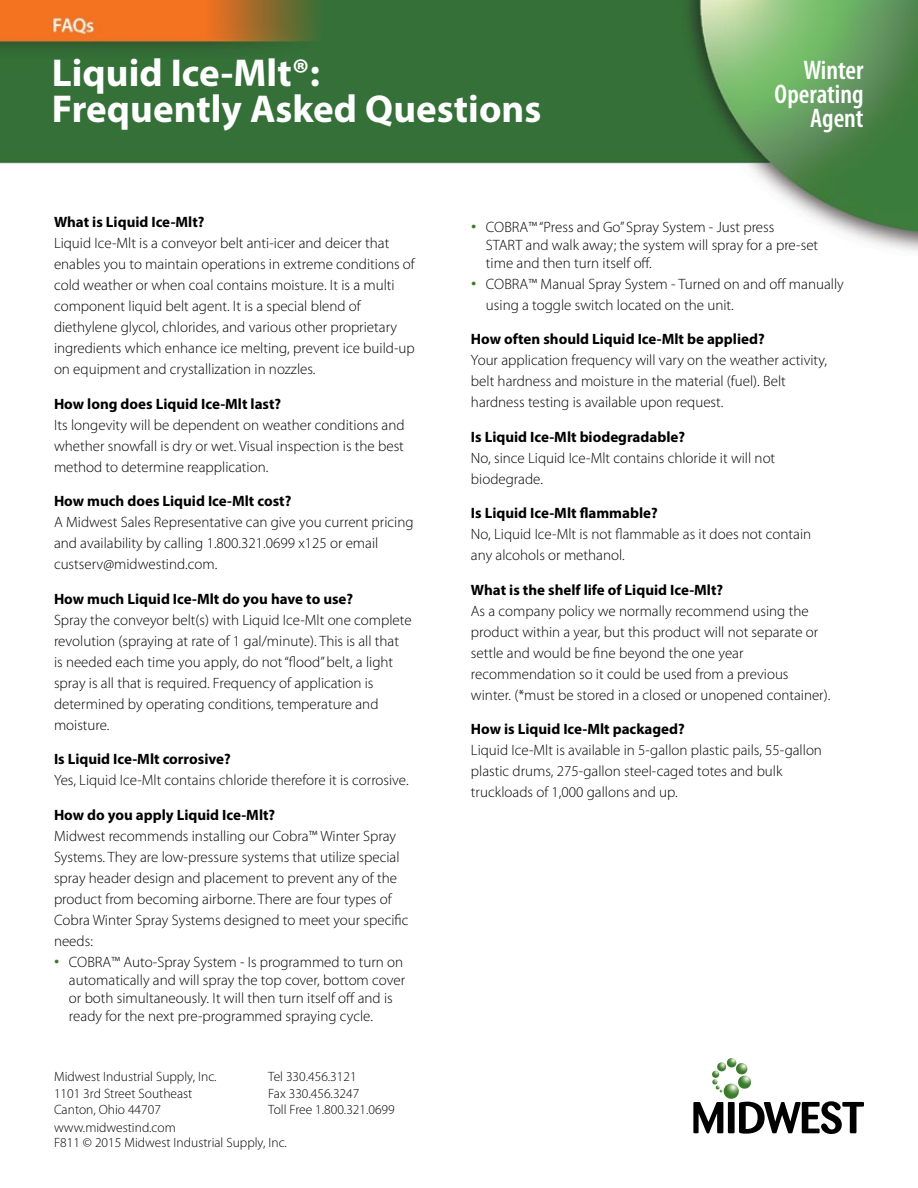
<style>
.page{position:relative;width:918px;height:1188px;background:#fff}
.page>*{position:absolute;margin:0;border:0;box-sizing:border-box;transform-origin:0 0}
.t1{font:700 39px/36px "Myriad Pro";color:#fff}
.t2{font:600 condensed 27px/24px "Myriad Pro";color:#fff;text-align:right}
.t3{font:300 15px/21px "Myriad Pro";color:#000}
.t4{font:700 15px "Myriad Pro";color:#000}
.t5{font:300 13.5px/16.2px "Myriad Pro";color:#000}
.s1{font-size:21px;color:#387c2b}
</style>
<div class="page">
<img style="left:0;top:0;width:918px;height:251px">
<div style="left:728px;top:1102px;width:7px;height:31px;background:#000"></div>
<svg style="left:693px;top:1102px;width:30px;height:31px"></svg>
<svg style="left:739px;top:1101px;width:125px;height:33px"></svg>
<img style="left:724px;top:1093px;width:15px;height:6px">
<img style="left:748px;top:1077px;width:4px;height:11px">
<svg style="left:712px;top:1058px;width:36px;height:35px"></svg>
<h1 class="t1" style="left:52px;top:54px;width:491px">Liquid Ice-Mlt®:<br>Frequently Asked Questions</h1>
<h2 class="t2" style="left:775px;top:58px;width:91px">Winter<br>Operating<br>Agent</h2>
<p class="t4" style="left:54px;top:212px;width:152px">What is Liquid Ice-Mlt?</p>
<p class="t3" style="left:54px;top:233px;width:362px">Liquid Ice-Mlt is a conveyor belt anti-icer and deicer that enables you to maintain operations in extreme conditions of cold weather or when coal contains moisture. It is a multi component liquid belt agent. It is a special blend of diethylene glycol, chlorides, and various other proprietary ingredients which enhance ice melting, prevent ice build-up on equipment and crystallization in nozzles.</p>
<p class="t4" style="left:54px;top:394px;width:229px">How long does Liquid Ice-Mlt last?</p>
<p class="t3" style="left:54px;top:414px;width:352px;text-align:justify">Its longevity will be dependent on weather conditions and whether snowfall is dry or wet. Visual inspection is the best method to determine reapplication.</p>
<p class="t4" style="left:54px;top:491px;width:239px">How much does Liquid Ice-Mlt cost?</p>
<p class="t3" style="left:54px;top:512px;width:361px">A Midwest Sales Representative can give you current pricing and availability by calling 1.800.321.0699 x125 or email custserv@midwestind.com.</p>
<p class="t4" style="left:54px;top:589px;width:301px">How much Liquid Ice-Mlt do you have to use?</p>
<p class="t3" style="left:54px;top:609px;width:359px">Spray the conveyor belt(s) with Liquid Ice-Mlt one complete revolution (spraying at rate of 1 gal/minute). This is all that<br>is needed each time you apply, do not “flood” belt, a light spray is all that is required. Frequency of application is determined by operating conditions, temperature and moisture.</p>
<p class="t4" style="left:54px;top:749px;width:178px">Is Liquid Ice-Mlt corrosive?</p>
<p class="t3" style="left:54px;top:770px;width:356px">Yes, Liquid Ice-Mlt contains chloride therefore it is corrosive.</p>
<p class="t4" style="left:54px;top:805px;width:223px">How do you apply Liquid Ice-Mlt?</p>
<p class="t3" style="left:54px;top:825px;width:356px">Midwest recommends installing our Cobra™ Winter Spray Systems. They are low-pressure systems that utilize special spray header design and placement to prevent any of the product from becoming airborne. There are four types of Cobra Winter Spray Systems designed to meet your specific needs:</p>
<p class="t3" style="left:69px;top:953px;width:338px;line-height:18px;text-indent:-15px"><span class="s1">•</span> COBRA™ Auto-Spray System - Is programmed to turn on automatically and will spray the top cover, bottom cover or both simultaneously. It will then turn itself off and is ready for the next pre-programmed spraying cycle.</p>
<p class="t5" style="left:54px;top:1069px;width:164px">Midwest Industrial Supply, Inc.<br>1101 3rd Street Southeast<br>Canton, Ohio 44707</p>
<p class="t5" style="left:54px;top:1120px;width:234px;line-height:15px">www.midwestind.com<br>F811 © 2015 Midwest Industrial Supply, Inc.</p>
<p class="t5" style="left:268px;top:1069px;width:128px">Tel 330.456.3121<br>Fax 330.456.3247<br>Toll Free 1.800.321.0699</p>
<p class="t3" style="left:486px;top:218px;width:334px;line-height:18px;text-indent:-15px"><span class="s1">•</span> COBRA™ “Press and Go” Spray System - Just press<br>START and walk away; the system will spray for a pre-set time and then turn itself off.</p>
<p class="t3" style="left:486px;top:273px;width:359px;text-indent:-15px"><span class="s1">•</span> COBRA™ Manual Spray System - Turned on and off manually using a toggle switch located on the unit.</p>
<p class="t4" style="left:471px;top:329px;width:295px">How often should Liquid Ice-Mlt be applied?</p>
<p class="t3" style="left:471px;top:350px;width:358px">Your application frequency will vary on the weather activity, belt hardness and moisture in the material (fuel). Belt hardness testing is available upon request.</p>
<p class="t4" style="left:471px;top:427px;width:216px">Is Liquid Ice-Mlt biodegradable?</p>
<p class="t3" style="left:471px;top:447px;width:306px">No, since Liquid Ice-Mlt contains chloride it will not biodegrade.</p>
<p class="t4" style="left:471px;top:503px;width:188px">Is Liquid Ice-Mlt flammable?</p>
<p class="t3" style="left:471px;top:524px;width:342px">No, Liquid Ice-Mlt is not flammable as it does not contain any alcohols or methanol.</p>
<p class="t4" style="left:471px;top:580px;width:254px">What is the shelf life of Liquid Ice-Mlt?</p>
<p class="t3" style="left:471px;top:600px;width:361px">As a company policy we normally recommend using the product within a year, but this product will not separate or settle and would be fine beyond the one year recommendation so it could be used from a previous winter. (*must be stored in a closed or unopened container).</p>
<p class="t4" style="left:471px;top:719px;width:215px">How is Liquid Ice-Mlt packaged?</p>
<p class="t3" style="left:471px;top:740px;width:353px">Liquid Ice-Mlt is available in 5-gallon plastic pails, 55-gallon plastic drums, 275-gallon steel-caged totes and bulk truckloads of 1,000 gallons and up.</p>
</div>
